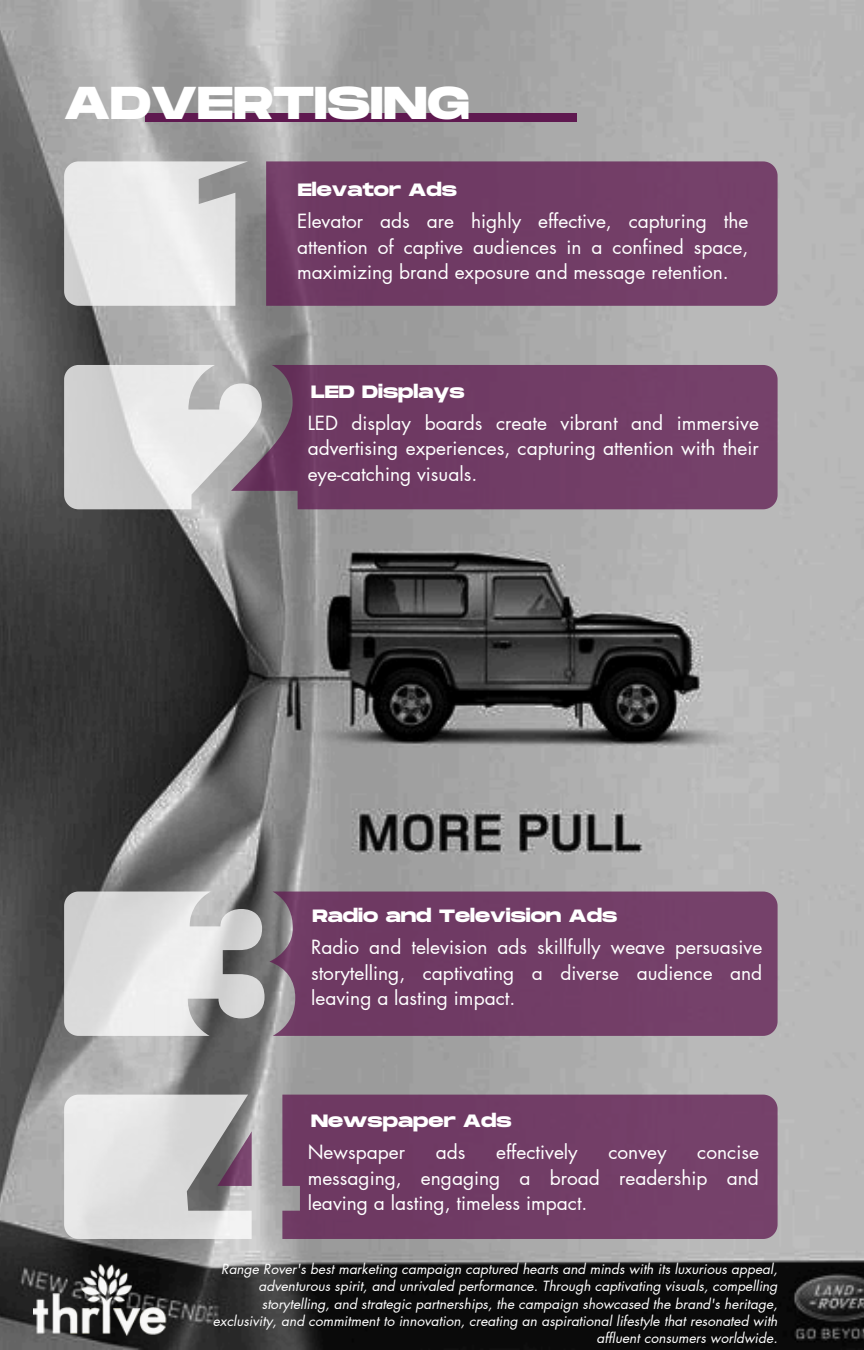
<style>
.page{position:relative;width:864px;height:1350px;background:#fff}
.page>*{position:absolute;margin:0;border:0;box-sizing:border-box;transform-origin:0 0}
.t1{font:700 45.9px "Monument Extended";color:#fff}
.t2{font:19.12px/25.4px "Futura LT Pro";color:#fff;text-align:justify}
.t3{font:700 17.78px "Monument Extended";color:#fff}
.t4{font:italic 13.72px/17.1px "Futura LT Pro";color:#fff;text-align:right}
</style>
<div class="page">
<img style="left:0;top:0;width:864px;height:1350px">
<div style="left:266px;top:161px;width:512px;height:145px;background:#713d66"></div>
<svg style="left:64px;top:161px;width:184px;height:145px"></svg>
<svg style="left:64px;top:365px;width:167px;height:144px"></svg>
<svg style="left:231px;top:365px;width:547px;height:144px;fill:#713d66"></svg>
<svg style="left:64px;top:892px;width:201px;height:144px"></svg>
<div style="left:269px;top:892px;width:509px;height:144px;background:#713d66"></div>
<div style="left:145px;top:113px;width:431px;height:8px;background:#5f1950"></div>
<div style="left:282px;top:1095px;width:496px;height:144px;background:#713d66"></div>
<svg style="left:64px;top:1095px;width:188px;height:144px"></svg>
<img style="left:33px;top:1264px;width:135px;height:72px">
<h1 class="t1" style="left:64px;top:77px;width:407px">ADVERTISING</h1>
<p class="t3" style="left:298px;top:180px;width:161px">Elevator Ads</p>
<h2 class="t2" style="left:297px;top:209px;width:453px">Elevator ads are highly effective, capturing the attention of captive audiences in a confined space, maximizing brand exposure and message retention.</h2>
<h2 class="t3" style="left:311px;top:382px;width:155px">LED Displays</h2>
<h2 class="t2" style="left:308px;top:411px;width:453px">LED display boards create vibrant and immersive advertising experiences, capturing attention with their eye-catching visuals.</h2>
<h2 class="t3" style="left:312px;top:906px;width:306px">Radio and Television Ads</h2>
<p class="t2" style="left:311px;top:935px;width:453px">Radio and television ads skillfully weave persuasive storytelling, captivating a diverse audience and leaving a lasting impact.</p>
<p class="t3" style="left:311px;top:1111px;width:202px">Newspaper Ads</p>
<h2 class="t2" style="left:308px;top:1140px;width:99px">Newspaper</h2>
<h2 class="t2" style="left:436px;top:1140px;width:31px">ads</h2>
<h2 class="t2" style="left:496px;top:1140px;width:83px">effectively</h2>
<h2 class="t2" style="left:608px;top:1140px;width:60px">convey</h2>
<h2 class="t2" style="left:308px;top:1140px;width:453px;text-indent:390px">concise messaging, engaging a broad readership and leaving a lasting, timeless impact.</h2>
<h2 class="t4" style="left:213px;top:1261px;width:566px">Range Rover's best marketing campaign captured hearts and minds with its luxurious appeal, adventurous spirit, and unrivaled performance. Through captivating visuals, compelling storytelling, and strategic partnerships, the campaign showcased the brand's heritage, exclusivity, and commitment to innovation, creating an aspirational lifestyle that resonated with affluent consumers worldwide.</h2>
</div>
